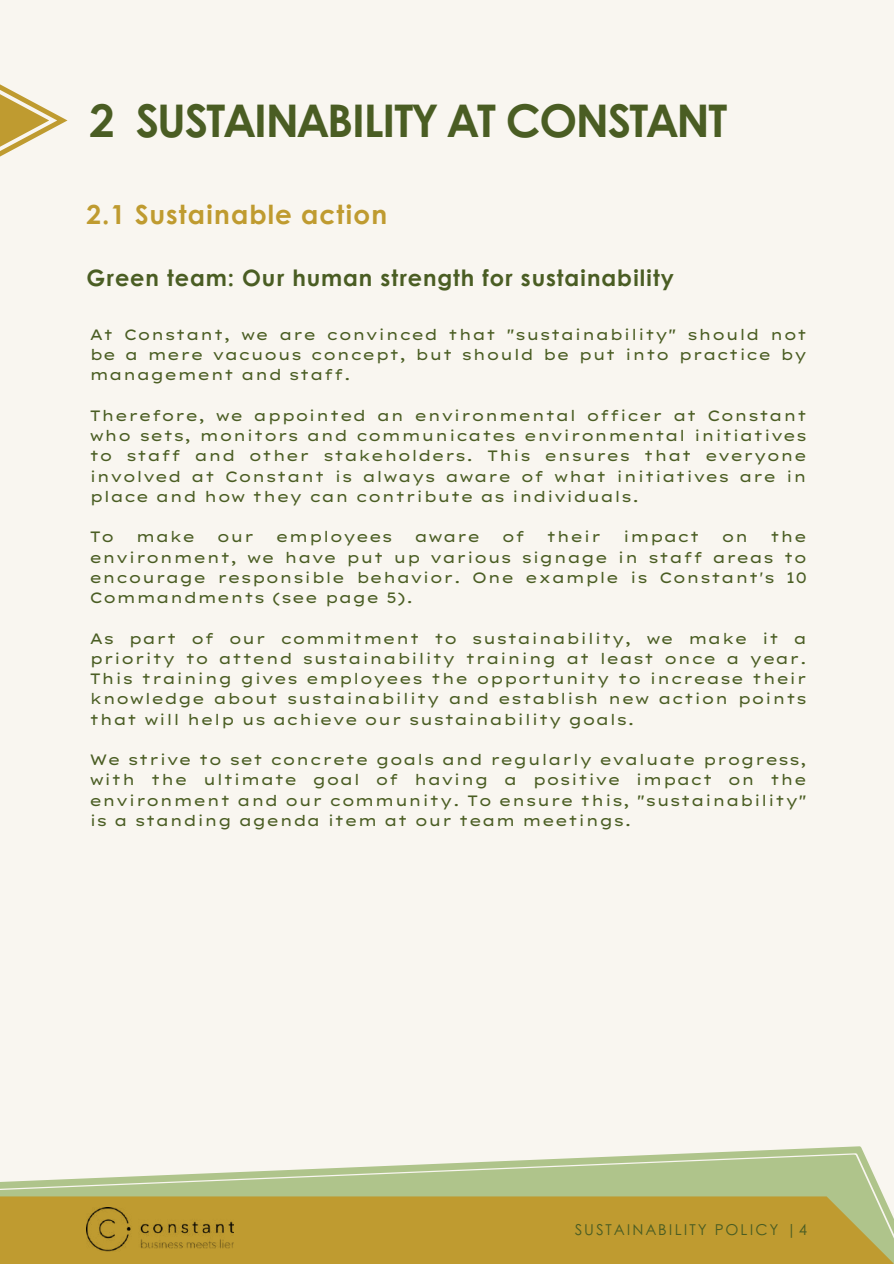
<style>
.page{position:relative;width:894px;height:1264px;background:#fff}
.page>*{position:absolute;margin:0;border:0;box-sizing:border-box;transform-origin:0 0}
.t1{font:700 45px "Century Gothic";letter-spacing:-.035em;color:#4a5d23}
.t2{font:700 26.25px "Century Gothic";letter-spacing:.04em;color:#bf9b30}
.t3{font:700 22.5px "Century Gothic";letter-spacing:.04em;color:#4a5d23}
.t4{font:15px/20.2px "Lexend Tera";color:#4a5d23;text-align:justify}
.t5{font:15px "Century Gothic";letter-spacing:.14em;color:#4a5d23}
</style>
<div class="page">
<div style="left:0;top:0;width:893px;height:1263px;background:#f9f6f0"></div>
<svg style="left:0;top:84px;width:67px;height:73px"></svg>
<svg style="left:701px;top:1146px;width:163px;height:7px"></svg>
<svg style="left:0;top:1154px;width:884px;height:42px;fill:#afc48b"></svg>
<div style="left:0;top:1196px;width:893px;height:67px;background:#bf9b30"></div>
<img style="left:86px;top:1207px;width:148px;height:44px">
<h1 class="t1" style="left:89px;top:87px;width:639px">2 SUSTAINABILITY AT CONSTANT</h1>
<h2 class="t2" style="left:86px;top:194px;width:302px">2.1 Sustainable action</h2>
<h3 class="t3" style="left:86px;top:260px;width:588px">Green team: Our human strength for sustainability</h3>
<p class="t4" style="left:89px;top:324px;width:719px">At Constant, we are convinced that "sustainability" should not be a mere vacuous concept, but should be put into practice by management and staff.</p>
<p class="t4" style="left:89px;top:405px;width:719px">Therefore, we appointed an environmental officer at Constant who sets, monitors and communicates environmental initiatives to staff and other stakeholders. This ensures that everyone involved at Constant is always aware of what initiatives are in place and how they can contribute as individuals.</p>
<p class="t4" style="left:89px;top:526px;width:27px">To</p>
<p class="t4" style="left:136px;top:526px;width:61px">make</p>
<p class="t4" style="left:217px;top:526px;width:39px">our</p>
<p class="t4" style="left:276px;top:526px;width:118px">employees</p>
<p class="t4" style="left:414px;top:526px;width:67px">aware</p>
<p class="t4" style="left:501px;top:526px;width:25px">of</p>
<p class="t4" style="left:546px;top:526px;width:56px">their</p>
<p class="t4" style="left:622px;top:526px;width:79px">impact</p>
<p class="t4" style="left:721px;top:526px;width:29px">on</p>
<p class="t4" style="left:89px;top:526px;width:719px;text-indent:680px">the environment, we have put up various signage in staff areas to encourage responsible behavior. One example is Constant's 10<br>Commandments (see page 5).</p>
<p class="t4" style="left:89px;top:628px;width:719px">As part of our commitment to sustainability, we make it a priority to attend sustainability training at least once a year.<br>This training gives employees the opportunity to increase their knowledge about sustainability and establish new action points that will help us achieve our sustainability goals.</p>
<p class="t4" style="left:89px;top:749px;width:719px">We strive to set concrete goals and regularly evaluate progress, with the ultimate goal of having a positive impact on the environment and our community. To ensure this, "sustainability" is a standing agenda item at our team meetings.</p>
<p class="t5" style="left:574px;top:1217px;width:234px">SUSTAINABILITY POLICY |4</p>
</div>
